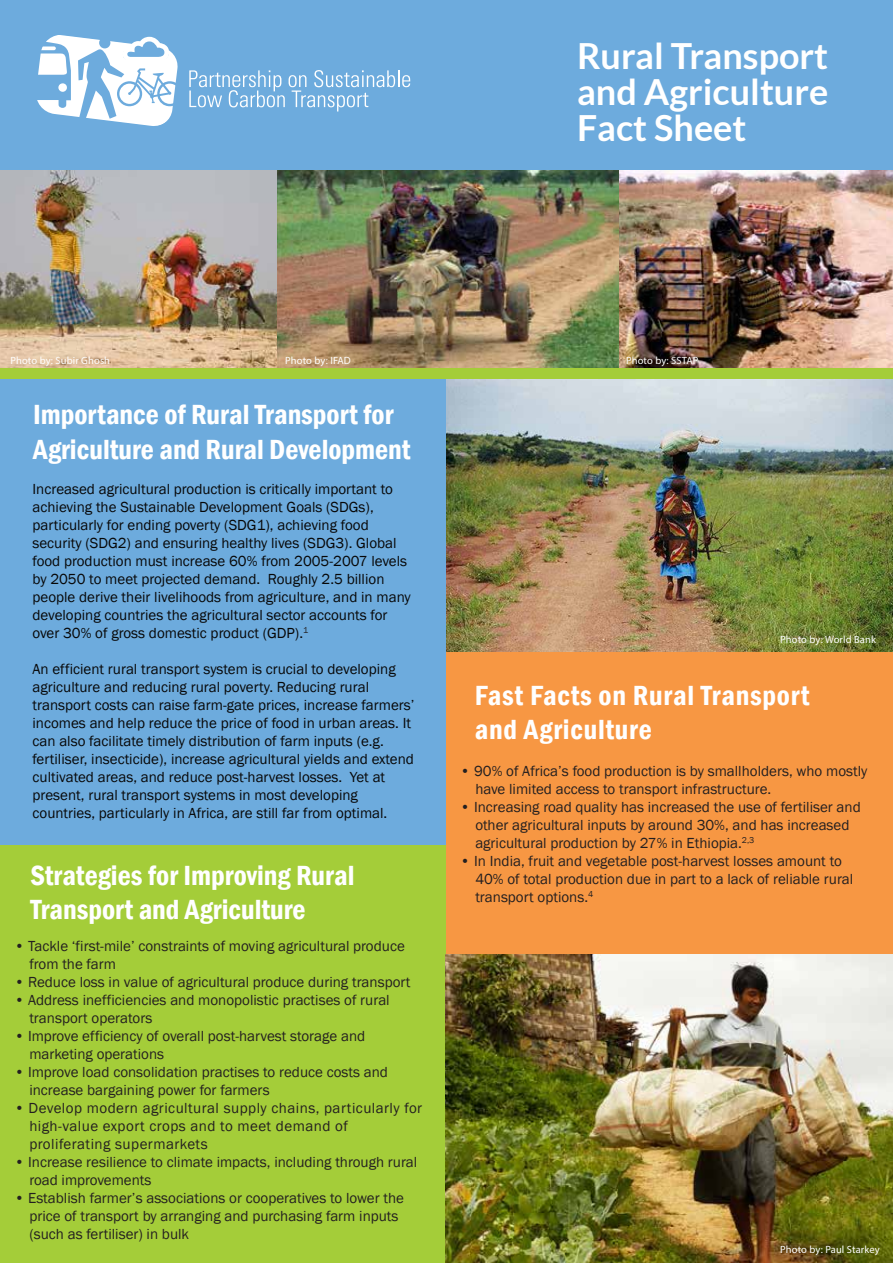
<style>
.page{position:relative;width:893px;height:1263px;background:#fff}
.page>*{position:absolute;margin:0;border:0;box-sizing:border-box;transform-origin:0 0}
.t1{font:700 36px/36px "Lato";color:#fff;text-align:justify}
.t2{font:600 condensed 28.5px/34.2px "Franklin Gothic";color:#fff}
.t3{font:600 condensed 28.5px/34.2px "Franklin Gothic";letter-spacing:.025em;color:#fff}
.t4{font:15px/18px "Franklin Gothic";color:#231f20}
.t5{font:15px/18px "Franklin Gothic";color:#070707}
.t6{font:15px/18px "Franklin Gothic";letter-spacing:.03em;color:#231f20}
.t7{font:10.5px "Myriad Pro";letter-spacing:.01em;color:#fff}
</style>
<div class="page">
<div style="left:0;top:0;width:892px;height:345px;background:#6dabdd"></div>
<img style="left:446px;top:379px;width:446px;height:273px">
<svg style="left:37px;top:35px;width:373px;height:91px"></svg>
<div style="left:0;top:375px;width:446px;height:483px;background:#6dabdd"></div>
<div style="left:0;top:845px;width:445px;height:418px;background:#a4cd39"></div>
<div style="left:445px;top:652px;width:447px;height:306px;background:#f79743"></div>
<img style="left:445px;top:954px;width:447px;height:309px">
<img style="left:0;top:171px;width:892px;height:198px">
<div style="left:0;top:369px;width:892px;height:10px;background:#a4cd39"></div>
<h1 class="t1" style="left:576px;top:37px;width:253px">Rural Transport and Agriculture Fact Sheet</h1>
<p class="t7" style="left:10px;top:354px;width:101px">Photo by: Subir Ghosh</p>
<p class="t7" style="left:285px;top:354px;width:67px">Photo by: IFAD</p>
<p class="t7" style="left:625px;top:354px;width:74px">Photo by: SSTAP</p>
<h2 class="t2" style="left:33px;top:397px;width:379px">Importance of Rural Transport for<br>Agriculture and Rural Development</h2>
<p class="t5" style="left:33px;top:480px;width:379px">Increased agricultural production is critically important to achieving the Sustainable Development Goals (SDGs), particularly for ending poverty (SDG1), achieving food security (SDG2) and ensuring healthy lives (SDG3). Global food production must increase 60% from 2005-2007 levels by 2050 to meet projected demand. Roughly 2.5 billion people derive their livelihoods from agriculture, and in many developing countries the agricultural sector accounts for over 30% of gross domestic product (GDP).<sup>1</sup></p>
<p class="t5" style="left:33px;top:660px;width:383px">An efficient rural transport system is crucial to developing agriculture and reducing rural poverty. Reducing rural transport costs can raise farm-gate prices, increase farmers’ incomes and help reduce the price of food in urban areas. It can also facilitate timely distribution of farm inputs (e.g. fertiliser, insecticide), increase agricultural yields and extend cultivated areas, and reduce post-harvest losses. Yet at present, rural transport systems in most developing countries, particularly in Africa, are still far from optimal.</p>
<h2 class="t2" style="left:30px;top:858px;width:325px">Strategies for Improving Rural<br>Transport and Agriculture</h2>
<p class="t4" style="left:29px;top:938px;width:377px;text-indent:-15px">• Tackle ‘first-mile’ constraints of moving agricultural produce from the farm</p>
<p class="t4" style="left:14px;top:974px;width:397px">• Reduce loss in value of agricultural produce during transport</p>
<p class="t4" style="left:29px;top:992px;width:361px;text-indent:-15px">• Address inefficiencies and monopolistic practises of rural transport operators</p>
<p class="t4" style="left:29px;top:1028px;width:337px;text-indent:-15px">• Improve efficiency of overall post-harvest storage and marketing operations</p>
<p class="t4" style="left:29px;top:1064px;width:360px;text-indent:-15px">• Improve load consolidation practises to reduce costs and increase bargaining power for farmers</p>
<p class="t6" style="left:29px;top:1100px;width:394px;text-indent:-15px">• Develop modern agricultural supply chains, particularly for high-value export crops and to meet demand of proliferating supermarkets</p>
<p class="t4" style="left:29px;top:1154px;width:389px;text-indent:-15px">• Increase resilience to climate impacts, including through rural road improvements</p>
<p class="t4" style="left:29px;top:1190px;width:376px;text-indent:-15px">• Establish farmer’s associations or cooperatives to lower the price of transport by arranging and purchasing farm inputs (such as fertiliser) in bulk</p>
<p class="t7" style="left:779px;top:633px;width:97px">Photo by: World Bank</p>
<h2 class="t3" style="left:474px;top:678px;width:336px">Fast Facts on Rural Transport and Agriculture</h2>
<p class="t4" style="left:475px;top:762px;width:393px;text-indent:-15px">• 90% of Africa’s food production is by smallholders, who mostly have limited access to transport infrastructure.</p>
<p class="t4" style="left:475px;top:798px;width:387px;text-indent:-15px">• Increasing road quality has increased the use of fertiliser and other agricultural inputs by around 30%, and has increased agricultural production by 27% in Ethiopia.<sup>2,3</sup></p>
<p class="t4" style="left:475px;top:852px;width:379px;text-indent:-15px">• In India, fruit and vegetable post-harvest losses amount to<br>40% of total production due in part to a lack of reliable rural transport options.<sup>4</sup></p>
<p class="t7" style="left:779px;top:1243px;width:101px">Photo by: Paul Starkey</p>
</div>
